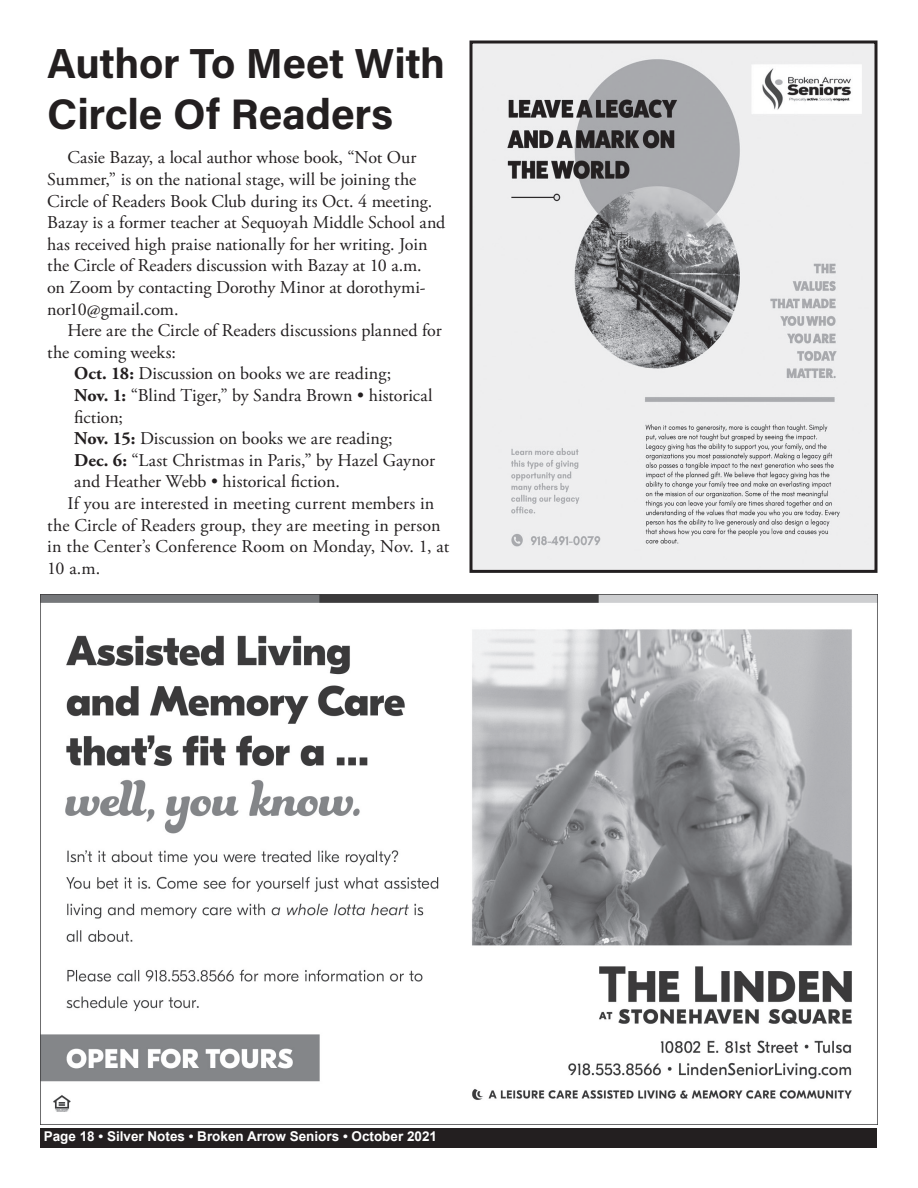
<style>
.page{position:relative;width:918px;height:1188px;background:#fff}
.page>*{position:absolute;margin:0;border:0;box-sizing:border-box;transform-origin:0 0}
.t1{font:42.75px "Acumin Variable Concept";letter-spacing:-.005em;color:#231f20}
.t2{font:42px "Acumin Variable Concept";letter-spacing:-.01em;color:#231f20}
.t3{font:18px/21.6px "Adobe Garamond Pro";color:#231f20}
.t4{font:700 13.5px "Arial";color:#fff}
.s1{font-weight:700}
</style>
<div class="page">
<div style="left:40px;top:1128px;width:838px;height:20px;background:#231f20"></div>
<img style="left:40px;top:595px;width:838px;height:530px">
<img style="left:474px;top:44px;width:400px;height:525px">
<div style="left:470px;top:40px;width:408px;height:533px;border:3px solid #231f20"></div>
<h2 class="t2" style="left:47px;top:35px;width:399px">Author To Meet With</h2>
<h1 class="t1" style="left:47px;top:85px;width:347px">Circle Of Readers</h1>
<p class="t3" style="left:47px;top:148px;width:400px;text-indent:20px">Casie Bazay, a local author whose book, “Not Our Summer,” is on the national stage, will be joining the Circle of Readers Book Club during its Oct. 4 meeting.<br>Bazay is a former teacher at Sequoyah Middle School and has received high praise nationally for her writing. Join the Circle of Readers discussion with Bazay at 10 a.m.<br>on Zoom by contacting Dorothy Minor at dorothymi&shy;nor10@gmail.com.</p>
<p class="t3" style="left:68px;top:320px;width:376px">Here are the Circle of Readers discussions planned for</p>
<p class="t3" style="left:47px;top:342px;width:130px">the coming weeks:</p>
<p class="t3" style="left:74px;top:364px;width:318px"><span class="s1">Oct. 18:</span> Discussion on books we are reading;</p>
<p class="t3" style="left:74px;top:385px;width:360px"><span class="s1">Nov. 1:</span> “Blind Tiger,” by Sandra Brown • historical</p>
<p class="t3" style="left:74px;top:407px;width:50px">fiction;</p>
<p class="t3" style="left:74px;top:428px;width:320px"><span class="s1">Nov. 15:</span> Discussion on books we are reading;</p>
<p class="t3" style="left:74px;top:450px;width:362px"><span class="s1">Dec. 6:</span> “Last Christmas in Paris,” by Hazel Gaynor</p>
<p class="t3" style="left:74px;top:472px;width:267px">and Heather Webb • historical fiction.</p>
<p class="t3" style="left:68px;top:493px;width:368px">If you are interested in meeting current members in</p>
<p class="t3" style="left:47px;top:515px;width:395px">the Circle of Readers group, they are meeting in person</p>
<p class="t3" style="left:47px;top:536px;width:404px">in the Center’s Conference Room on Monday, Nov. 1, at</p>
<p class="t3" style="left:47px;top:558px;width:54px">10 a.m.</p>
<p class="t4" style="left:44px;top:1127px;width:395px">Page 18 • Silver Notes • Broken Arrow Seniors • October 2021</p>
</div>
